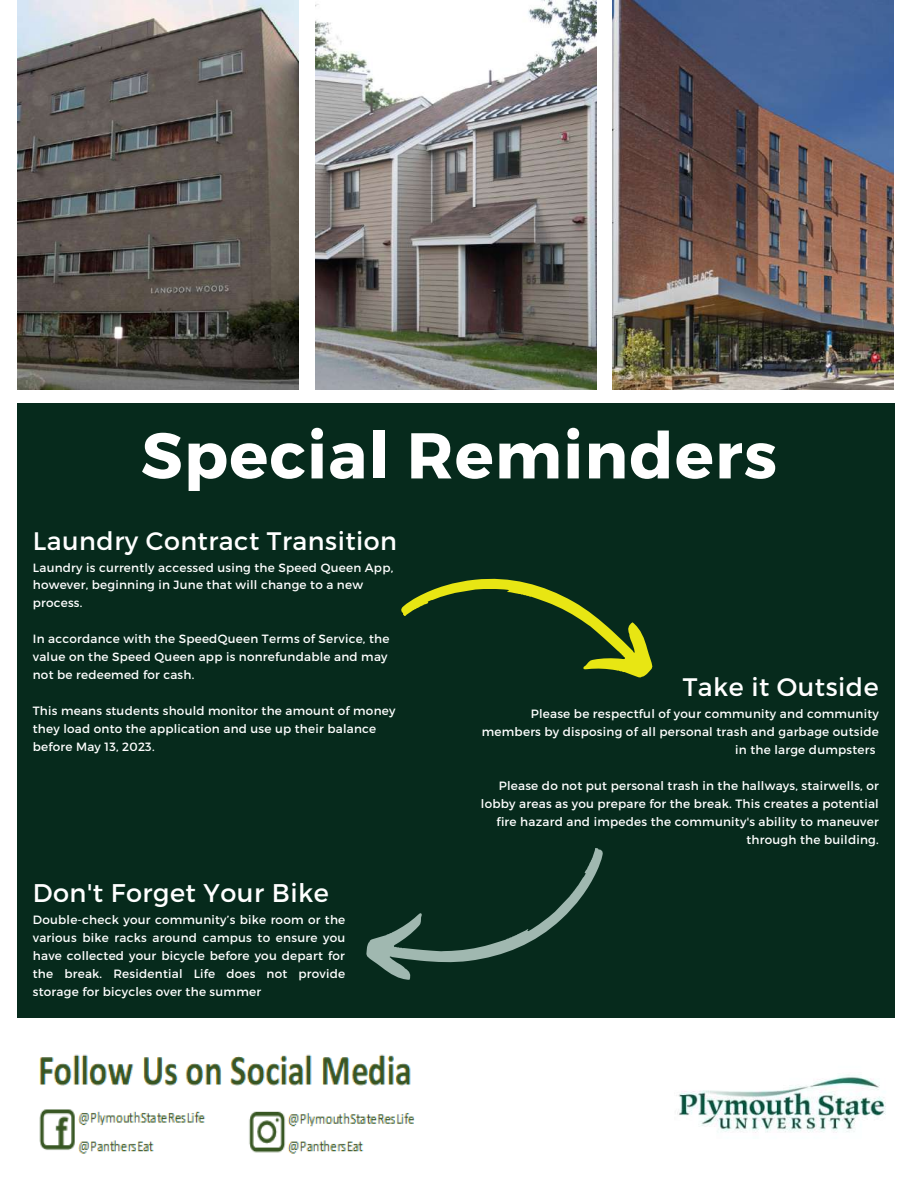
<style>
.page{position:relative;width:918px;height:1188px;background:#fff}
.page>*{position:absolute;margin:0;border:0;box-sizing:border-box;transform-origin:0 0}
.t1{font:700 64.65px "Montserrat";letter-spacing:.02em;color:#fff}
.t2{font:25.5px "Montserrat";letter-spacing:.02em;color:#fff}
.t3{font:25.35px "Montserrat";letter-spacing:.02em;color:#fff}
.t4{font:12px/18px "Montserrat";letter-spacing:.02em;color:#fff}
</style>
<div class="page">
<div style="left:17px;top:404px;width:878px;height:614px;background:#062a1c"></div>
<img style="left:17px;top:0;width:282px;height:390px">
<img style="left:316px;top:0;width:281px;height:390px">
<img style="left:613px;top:0;width:281px;height:390px">
<img style="left:39px;top:1054px;width:376px;height:100px">
<img style="left:677px;top:1075px;width:209px;height:58px">
<svg style="left:401px;top:578px;width:252px;height:100px"></svg>
<svg style="left:366px;top:848px;width:237px;height:132px"></svg>
<h1 class="t1" style="left:141px;top:413px;width:638px">Special Reminders</h1>
<h3 class="t3" style="left:33px;top:524px;width:366px">Laundry Contract Transition</h3>
<p class="t4" style="left:33px;top:558px;width:362px">Laundry is currently accessed using the Speed Queen App, however, beginning in June that will change to a new process.</p>
<p class="t4" style="left:33px;top:629px;width:358px">In accordance with the SpeedQueen Terms of Service, the value on the Speed Queen app is nonrefundable and may not be redeemed for cash.</p>
<p class="t4" style="left:33px;top:701px;width:364px">This means students should monitor the amount of money they load onto the application and use up their balance before May 13, 2023.</p>
<h3 class="t3" style="left:683px;top:670px;width:197px">Take it Outside</h3>
<p class="t4" style="left:482px;top:704px;width:398px;text-align:right">Please be respectful of your community and community members by disposing of all personal trash and garbage outside in the large dumpsters</p>
<p class="t4" style="left:481px;top:776px;width:399px;text-align:right">Please do not put personal trash in the hallways, stairwells, or lobby areas as you prepare for the break. This creates a potential fire hazard and impedes the community's ability to maneuver through the building.</p>
<h2 class="t2" style="left:33px;top:877px;width:298px">Don't Forget Your Bike</h2>
<p class="t4" style="left:33px;top:911px;width:314px;text-align:justify">Double-check your community’s bike room or the various bike racks around campus to ensure you have collected your bicycle before you depart for the break. Residential Life does not provide storage for bicycles over the summer</p>
</div>
